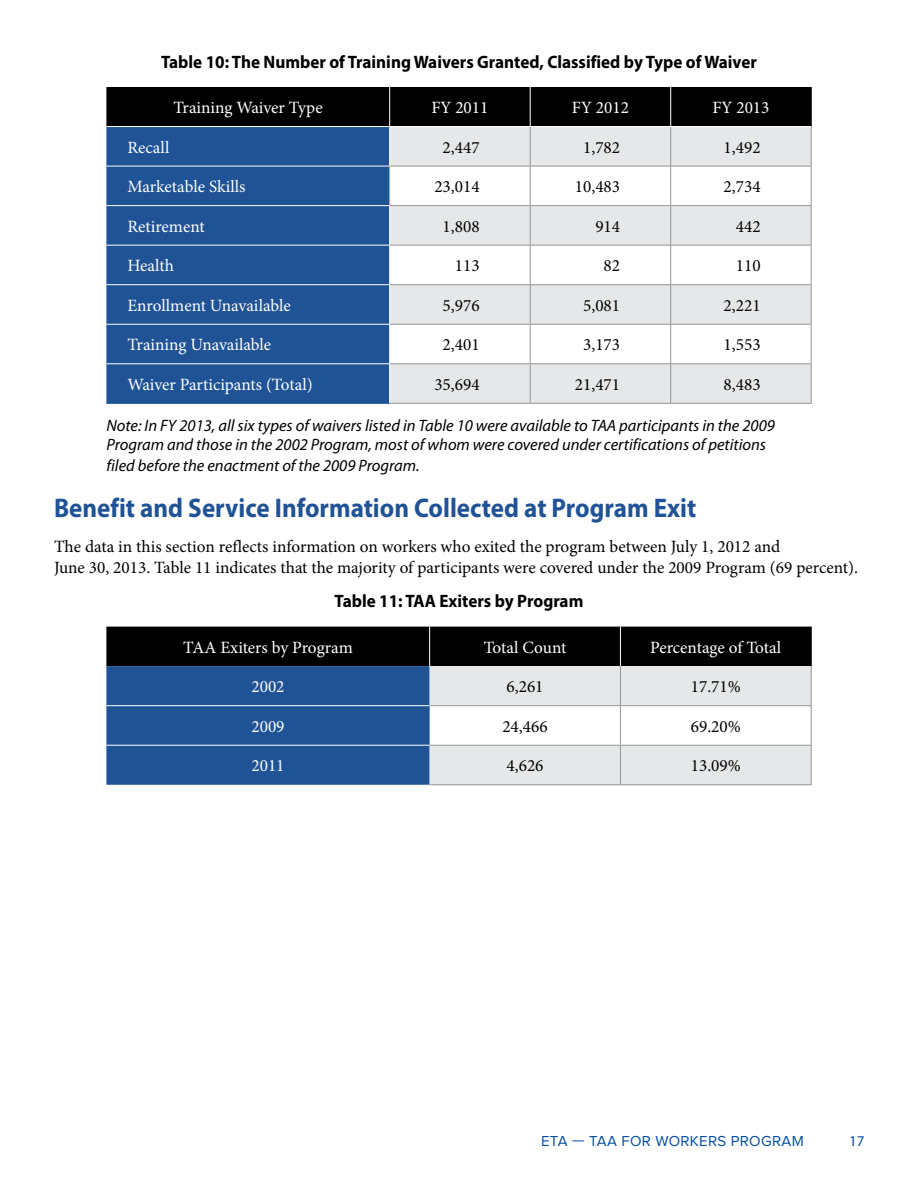
<style>
.page{position:relative;width:918px;height:1188px;background:#fff}
.page>*{position:absolute;margin:0;border:0;box-sizing:border-box;transform-origin:0 0}
.t1{font:700 27px "Myriad Pro";color:#1f5396;scale:.93 1}
.Fig_and_Table_Heads{font:700 18px "Myriad Pro";color:#000;scale:.95 1}
.Body_Text{font:17.25px/21px "Minion Pro";color:#000}
.Body_Text-2{font:17.25px "Minion Pro";color:#fff}
.Notes_and_Sources{font:italic 16.5px/19.5px "Myriad Pro";color:#000}
.t2{font:15px "Proxima Nova";letter-spacing:.02em;color:#034ea2}
.t3{font:15px "Myriad Pro";color:#034ea2}
</style>
<div class="page">
<div style="left:106px;top:87px;width:705px;height:39px;background:#000"></div>
<div style="left:106px;top:127px;width:283px;height:276px;background:#1f5396"></div>
<svg style="left:390px;top:127px;width:421px;height:276px;fill:#e6e7e8"></svg>
<hr style="left:389px;top:87px;width:1px;height:39px;background:#fff">
<hr style="left:530px;top:87px;width:1px;height:39px;background:#fff">
<hr style="left:670px;top:87px;width:1px;height:39px;background:#fff">
<hr style="left:106px;top:166px;width:284px;height:1px;background:#fff">
<hr style="left:106px;top:205px;width:284px;height:1px;background:#fff">
<hr style="left:106px;top:245px;width:284px;height:1px;background:#fff">
<hr style="left:106px;top:284px;width:284px;height:1px;background:#fff">
<hr style="left:106px;top:324px;width:284px;height:1px;background:#fff">
<hr style="left:106px;top:363px;width:284px;height:1px;background:#fff">
<hr style="left:389px;top:166px;width:1px;height:39px;background:#eeac1f">
<hr style="left:530px;top:127px;width:1px;height:39px;background:#939598">
<hr style="left:670px;top:127px;width:1px;height:39px;background:#939598">
<hr style="left:811px;top:127px;width:1px;height:39px;background:#939598">
<hr style="left:390px;top:166px;width:140px;height:1px;background:#939598">
<hr style="left:530px;top:166px;width:141px;height:1px;background:#939598">
<hr style="left:530px;top:166px;width:1px;height:39px;background:#939598">
<hr style="left:671px;top:166px;width:141px;height:1px;background:#939598">
<hr style="left:670px;top:166px;width:1px;height:39px;background:#939598">
<hr style="left:811px;top:166px;width:1px;height:39px;background:#939598">
<hr style="left:390px;top:205px;width:140px;height:1px;background:#939598">
<hr style="left:530px;top:205px;width:141px;height:1px;background:#939598">
<hr style="left:530px;top:206px;width:1px;height:39px;background:#939598">
<hr style="left:671px;top:205px;width:141px;height:1px;background:#939598">
<hr style="left:670px;top:206px;width:1px;height:39px;background:#939598">
<hr style="left:811px;top:206px;width:1px;height:39px;background:#939598">
<hr style="left:390px;top:245px;width:140px;height:1px;background:#939598">
<hr style="left:530px;top:245px;width:141px;height:1px;background:#939598">
<hr style="left:530px;top:246px;width:1px;height:38px;background:#939598">
<hr style="left:671px;top:245px;width:141px;height:1px;background:#939598">
<hr style="left:670px;top:246px;width:1px;height:38px;background:#939598">
<hr style="left:811px;top:246px;width:1px;height:38px;background:#939598">
<hr style="left:390px;top:284px;width:140px;height:1px;background:#939598">
<hr style="left:530px;top:284px;width:141px;height:1px;background:#939598">
<hr style="left:530px;top:285px;width:1px;height:39px;background:#939598">
<hr style="left:671px;top:284px;width:141px;height:1px;background:#939598">
<hr style="left:670px;top:285px;width:1px;height:39px;background:#939598">
<hr style="left:811px;top:285px;width:1px;height:39px;background:#939598">
<hr style="left:390px;top:324px;width:140px;height:1px;background:#939598">
<hr style="left:530px;top:324px;width:141px;height:1px;background:#939598">
<hr style="left:530px;top:325px;width:1px;height:38px;background:#939598">
<hr style="left:671px;top:324px;width:141px;height:1px;background:#939598">
<hr style="left:670px;top:325px;width:1px;height:38px;background:#939598">
<hr style="left:811px;top:325px;width:1px;height:38px;background:#939598">
<hr style="left:390px;top:363px;width:140px;height:1px;background:#939598">
<hr style="left:530px;top:363px;width:141px;height:1px;background:#939598">
<hr style="left:530px;top:364px;width:1px;height:39px;background:#939598">
<hr style="left:671px;top:363px;width:141px;height:1px;background:#939598">
<hr style="left:670px;top:364px;width:1px;height:39px;background:#939598">
<hr style="left:811px;top:364px;width:1px;height:39px;background:#939598">
<hr style="left:390px;top:403px;width:140px;height:1px;background:#939598">
<hr style="left:530px;top:403px;width:141px;height:1px;background:#939598">
<hr style="left:671px;top:403px;width:141px;height:1px;background:#939598">
<hr style="left:106px;top:403px;width:284px;height:1px;background:#1f5396">
<hr style="left:811px;top:87px;width:1px;height:39px;background:#000">
<svg style="left:106px;top:627px;width:705px;height:158px;background:#133157"></svg>
<svg style="left:430px;top:666px;width:381px;height:118px;fill:#e6e7e8"></svg>
<hr style="left:429px;top:627px;width:1px;height:39px;background:#fff">
<hr style="left:620px;top:627px;width:1px;height:39px;background:#fff">
<hr style="left:106px;top:705px;width:324px;height:1px;background:#fff">
<hr style="left:106px;top:745px;width:324px;height:1px;background:#fff">
<hr style="left:811px;top:627px;width:1px;height:39px;background:#000">
<hr style="left:620px;top:666px;width:1px;height:39px;background:#939598">
<hr style="left:811px;top:666px;width:1px;height:39px;background:#939598">
<hr style="left:430px;top:705px;width:190px;height:1px;background:#939598">
<hr style="left:620px;top:705px;width:192px;height:1px;background:#939598">
<hr style="left:620px;top:706px;width:1px;height:39px;background:#939598">
<hr style="left:811px;top:706px;width:1px;height:39px;background:#939598">
<hr style="left:430px;top:745px;width:190px;height:1px;background:#939598">
<hr style="left:620px;top:745px;width:192px;height:1px;background:#939598">
<hr style="left:620px;top:746px;width:1px;height:38px;background:#939598">
<hr style="left:811px;top:746px;width:1px;height:38px;background:#939598">
<hr style="left:430px;top:784px;width:190px;height:1px;background:#939598">
<hr style="left:620px;top:784px;width:192px;height:1px;background:#939598">
<h2 class="Fig_and_Table_Heads" style="left:161px;top:50px;width:629px">Table 10: The Number of Training Waivers Granted, Classified by Type of Waiver</h2>
<p class="Body_Text-2" style="left:173px;top:96px;width:151px">Training Waiver Type</p>
<p class="Body_Text-2" style="left:431px;top:96px;width:59px">FY 2011</p>
<p class="Body_Text-2" style="left:572px;top:96px;width:59px">FY 2012</p>
<p class="Body_Text-2" style="left:712px;top:96px;width:59px">FY 2013</p>
<p class="Body_Text-2" style="left:127px;top:136px;width:44px">Recall</p>
<p class="Body_Text" style="left:443px;top:137px;width:39px">2,447</p>
<p class="Body_Text" style="left:583px;top:137px;width:39px">1,782</p>
<p class="Body_Text" style="left:724px;top:137px;width:39px">1,492</p>
<p class="Body_Text-2" style="left:127px;top:175px;width:120px">Marketable Skills</p>
<p class="Body_Text" style="left:434px;top:176px;width:47px">23,014</p>
<p class="Body_Text" style="left:575px;top:176px;width:47px">10,483</p>
<p class="Body_Text" style="left:724px;top:176px;width:39px">2,734</p>
<p class="Body_Text-2" style="left:127px;top:215px;width:79px">Retirement</p>
<p class="Body_Text" style="left:443px;top:216px;width:39px">1,808</p>
<p class="Body_Text" style="left:595px;top:216px;width:26px">914</p>
<p class="Body_Text" style="left:736px;top:216px;width:26px">442</p>
<p class="Body_Text-2" style="left:127px;top:254px;width:48px">Health</p>
<p class="Body_Text" style="left:455px;top:255px;width:26px">113</p>
<p class="Body_Text" style="left:604px;top:255px;width:18px">82</p>
<p class="Body_Text" style="left:736px;top:255px;width:26px">110</p>
<p class="Body_Text-2" style="left:127px;top:294px;width:165px">Enrollment Unavailable</p>
<p class="Body_Text" style="left:443px;top:295px;width:39px">5,976</p>
<p class="Body_Text" style="left:583px;top:295px;width:39px">5,081</p>
<p class="Body_Text" style="left:724px;top:295px;width:39px">2,221</p>
<p class="Body_Text-2" style="left:127px;top:333px;width:145px">Training Unavailable</p>
<p class="Body_Text" style="left:443px;top:334px;width:39px">2,401</p>
<p class="Body_Text" style="left:583px;top:334px;width:39px">3,173</p>
<p class="Body_Text" style="left:724px;top:334px;width:39px">1,553</p>
<p class="Body_Text-2" style="left:127px;top:373px;width:187px">Waiver Participants (Total)</p>
<p class="Body_Text" style="left:434px;top:374px;width:47px">35,694</p>
<p class="Body_Text" style="left:575px;top:374px;width:47px">21,471</p>
<p class="Body_Text" style="left:724px;top:374px;width:39px">8,483</p>
<p class="Notes_and_Sources" style="left:106px;top:415px;width:670px">Note: In FY 2013, all six types of waivers listed in Table 10 were available to TAA participants in the 2009<br>Program and those in the 2002 Program, most of whom were covered under certifications of petitions</p>
<p class="Notes_and_Sources" style="left:106px;top:456px;width:315px">filed before the enactment of the 2009 Program.</p>
<h3 class="t1" style="left:54px;top:490px;width:692px">Benefit and Service Information Collected at Program Exit</h3>
<p class="Body_Text" style="left:54px;top:536px;width:806px">The data in this section reflects information on workers who exited the program between July 1, 2012 and<br>June 30, 2013. Table 11 indicates that the majority of participants were covered under the 2009 Program (69 percent).</p>
<h2 class="Fig_and_Table_Heads" style="left:335px;top:589px;width:263px">Table 11: TAA Exiters by Program</h2>
<p class="Body_Text-2" style="left:183px;top:636px;width:171px">TAA Exiters by Program</p>
<p class="Body_Text-2" style="left:484px;top:636px;width:84px">Total Count</p>
<p class="Body_Text-2" style="left:650px;top:636px;width:132px">Percentage of Total</p>
<p class="Body_Text-2" style="left:251px;top:675px;width:35px">2002</p>
<p class="Body_Text" style="left:507px;top:676px;width:39px">6,261</p>
<p class="Body_Text" style="left:691px;top:676px;width:52px">17.71%</p>
<p class="Body_Text-2" style="left:251px;top:715px;width:35px">2009</p>
<p class="Body_Text" style="left:502px;top:716px;width:47px">24,466</p>
<p class="Body_Text" style="left:691px;top:716px;width:52px">69.20%</p>
<p class="Body_Text-2" style="left:251px;top:754px;width:35px">2011</p>
<p class="Body_Text" style="left:507px;top:755px;width:39px">4,626</p>
<p class="Body_Text" style="left:691px;top:755px;width:52px">13.09%</p>
<p class="t2" style="left:541px;top:1132px;width:264px">ETA — TAA FOR WORKERS PROGRAM</p>
<p class="t3" style="left:849px;top:1132px;width:17px">17</p>
</div>
